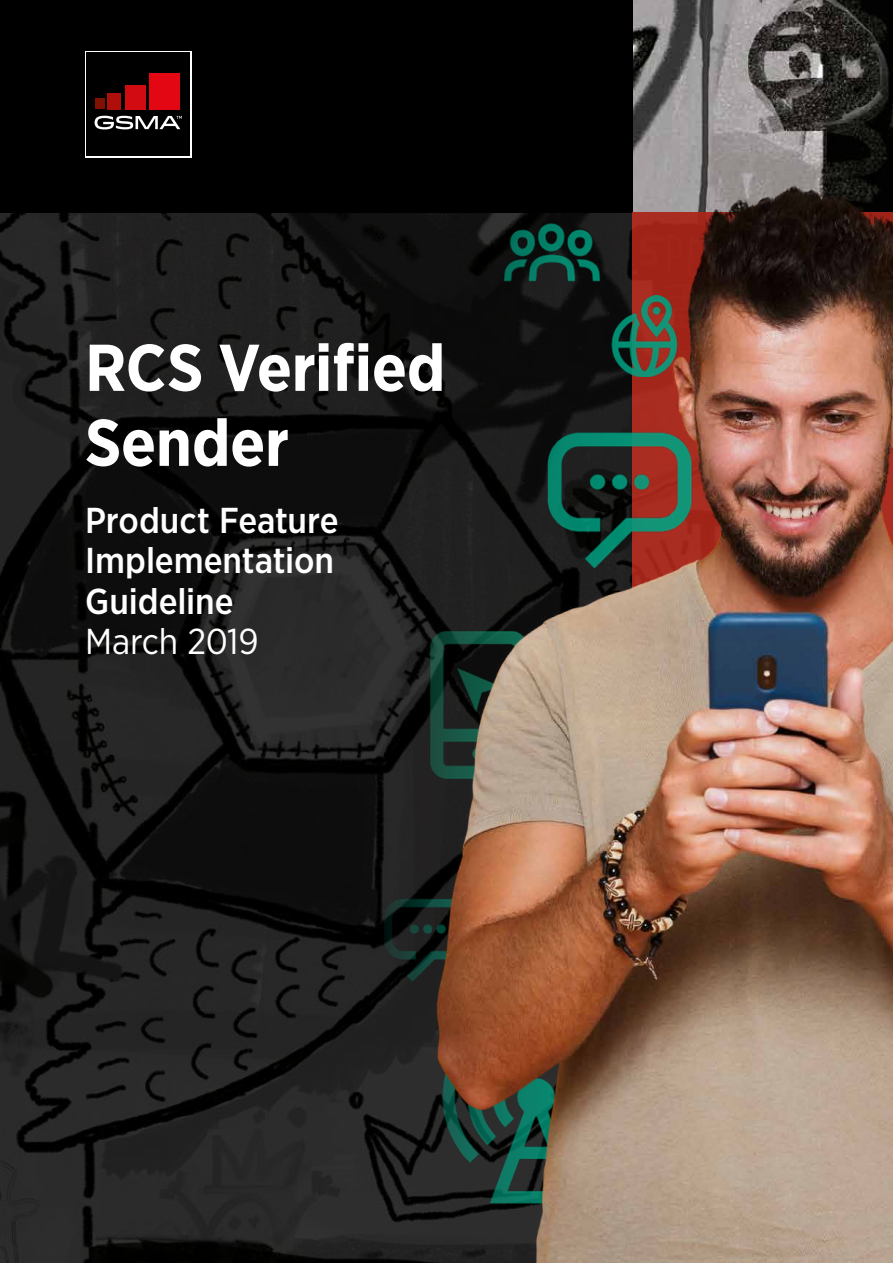
<style>
.page{position:relative;width:893px;height:1263px;background:#fff}
.page>*{position:absolute;margin:0;border:0;box-sizing:border-box;transform-origin:0 0}
.t1{font:700 66px/75px "Gotham Narrow";letter-spacing:-.005em;color:#fff}
.t2{font:500 36px/40.5px "Gotham Narrow";letter-spacing:-.005em;color:#fff}
.t3{font:36px "Gotham Narrow";letter-spacing:-.01em;color:#fff}
</style>
<div class="page">
<img style="left:632px;top:0;width:261px;height:185px">
<svg style="left:0;top:213px;width:437px;height:1050px;background:#1b1a1a"></svg>
<div style="left:0;top:0;width:632px;height:213px;background:#000"></div>
<img style="left:422px;top:621px;width:15px;height:168px">
<img style="left:374px;top:864px;width:63px;height:150px">
<img style="left:437px;top:185px;width:456px;height:1078px">
<div style="left:85px;top:51px;width:106px;height:106px;background:#fff"></div>
<div style="left:86px;top:52px;width:104px;height:104px;background:#000"></div>
<svg style="left:95px;top:116px;width:87px;height:13px"></svg>
<div style="left:95px;top:98px;width:9px;height:11px;background:#811000"></div>
<div style="left:108px;top:93px;width:13px;height:16px;background:#ae0f0a"></div>
<div style="left:125px;top:85px;width:20px;height:24px;background:#d20a11"></div>
<div style="left:149px;top:73px;width:31px;height:36px;background:#e30613"></div>
<h1 class="t1" style="left:85px;top:330px;width:362px">RCS Verified<br>Sender</h1>
<p class="t2" style="left:85px;top:499px;width:255px">Product Feature<br>Implementation<br>Guideline</p>
<p class="t3" style="left:85px;top:619px;width:175px">March 2019</p>
</div>
